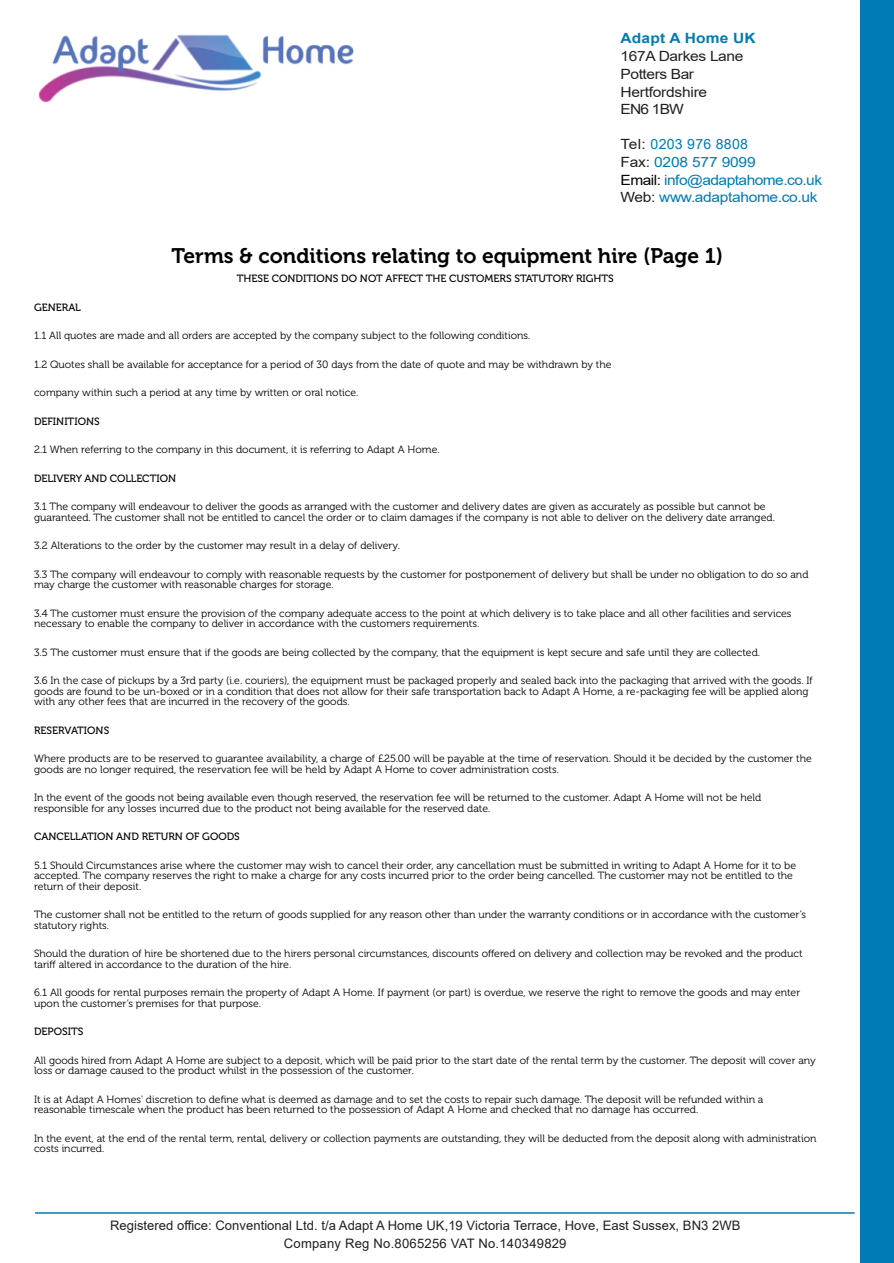
<style>
.page{position:relative;width:894px;height:1263px;background:#fff}
.page>*{position:absolute;margin:0;border:0;box-sizing:border-box;transform-origin:0 0}
.t1{font:21px "Museo 700";color:#000}
.t2{font:14.1px/17.9px "Arial";letter-spacing:-.02em;color:#007bb5}
.t3{font:14.1px/17.9px "Arial";letter-spacing:-.02em;color:#231f20;scale:1.1 1}
.t4{font:700 14.1px "Arial";letter-spacing:.01em;color:#007bb5;scale:1.1 1}
.t5{font:13.05px/18px "Arial";letter-spacing:.005em;color:#231f20;text-align:center}
.t6{font:10.5px/10.5px "Museo 300";color:#000}
.t7{font:10.5px "Museo 500";color:#000}
.s1{color:#231f20}
.s2{color:#070504}
</style>
<div class="page">
<div style="left:859px;top:0;width:34px;height:1263px;background:#007bb5"></div>
<hr style="left:35px;top:1212px;width:819px;height:2px;background:#007bb5">
<img style="left:38px;top:34px;width:316px;height:69px">
<h2 class="t4" style="left:620px;top:33px;width:124px">Adapt A Home UK</h2>
<h2 class="t3" style="left:620px;top:48px;width:113px">167A Darkes Lane<br>Potters Bar<br>Hertfordshire<br>EN6 1BW</h2>
<h2 class="t2" style="left:620px;top:136px;width:203px"><span class="s1">Tel:</span> 0203 976 8808<br><span class="s1">Fax:</span> 0208 577 9099<br><span class="s2">Email:</span> info@adaptahome.co.uk<br><span class="s1">Web:</span> www.adaptahome.co.uk</h2>
<h1 class="t1" style="left:171px;top:247px;width:553px">Terms &amp; conditions relating to equipment hire (Page 1)</h1>
<p class="t7" style="left:237px;top:274px;width:378px">THESE CONDITIONS DO NOT AFFECT THE CUSTOMERS STATUTORY RIGHTS</p>
<p class="t7" style="left:34px;top:303px;width:48px">GENERAL</p>
<p class="t6" style="left:34px;top:331px;width:497px">1.1 All quotes are made and all orders are accepted by the company subject to the following conditions.</p>
<p class="t6" style="left:34px;top:360px;width:578px">1.2 Quotes shall be available for acceptance for a period of 30 days from the date of quote and may be withdrawn by the</p>
<p class="t6" style="left:34px;top:388px;width:326px">company within such a period at any time by written or oral notice.</p>
<p class="t7" style="left:34px;top:417px;width:67px">DEFINITIONS</p>
<p class="t6" style="left:34px;top:445px;width:407px">2.1 When referring to the company in this document, it is referring to Adapt A Home.</p>
<p class="t7" style="left:34px;top:474px;width:143px">DELIVERY AND COLLECTION</p>
<p class="t6" style="left:34px;top:502px;width:742px">3.1 The company will endeavour to deliver the goods as arranged with the customer and delivery dates are given as accurately as possible but cannot be guaranteed. The customer shall not be entitled to cancel the order or to claim damages if the company is not able to deliver on the delivery date arranged.</p>
<p class="t6" style="left:34px;top:541px;width:367px">3.2 Alterations to the order by the customer may result in a delay of delivery.</p>
<p class="t6" style="left:34px;top:570px;width:775px">3.3 The company will endeavour to comply with reasonable requests by the customer for postponement of delivery but shall be under no obligation to do so and may charge the customer with reasonable charges for storage.</p>
<p class="t6" style="left:34px;top:609px;width:758px">3.4 The customer must ensure the provision of the company adequate access to the point at which delivery is to take place and all other facilities and services necessary to enable the company to deliver in accordance with the customers requirements.</p>
<p class="t6" style="left:34px;top:648px;width:727px">3.5 The customer must ensure that if the goods are being collected by the company, that the equipment is kept secure and safe until they are collected.</p>
<p class="t6" style="left:34px;top:676px;width:780px">3.6 In the case of pickups by a 3rd party (i.e. couriers), the equipment must be packaged properly and sealed back into the packaging that arrived with the goods. If goods are found to be un-boxed or in a condition that does not allow for their safe transportation back to Adapt A Home, a re-packaging fee will be applied along with any other fees that are incurred in the recovery of the goods.</p>
<p class="t7" style="left:34px;top:726px;width:77px">RESERVATIONS</p>
<p class="t6" style="left:34px;top:754px;width:779px">Where products are to be reserved to guarantee availability, a charge of £25.00 will be payable at the time of reservation. Should it be decided by the customer the goods are no longer required, the reservation fee will be held by Adapt A Home to cover administration costs.</p>
<p class="t6" style="left:34px;top:793px;width:728px">In the event of the goods not being available even though reserved, the reservation fee will be returned to the customer. Adapt A Home will not be held responsible for any losses incurred due to the product not being available for the reserved date.</p>
<p class="t7" style="left:34px;top:832px;width:207px">CANCELLATION AND RETURN OF GOODS</p>
<p class="t6" style="left:34px;top:861px;width:763px">5.1 Should Circumstances arise where the customer may wish to cancel their order, any cancellation must be submitted in writing to Adapt A Home for it to be accepted. The company reserves the right to make a charge for any costs incurred prior to the order being cancelled. The customer may not be entitled to the return of their deposit.</p>
<p class="t6" style="left:34px;top:910px;width:773px">The customer shall not be entitled to the return of goods supplied for any reason other than under the warranty conditions or in accordance with the customer’s statutory rights.</p>
<p class="t6" style="left:34px;top:949px;width:769px">Should the duration of hire be shortened due to the hirers personal circumstances, discounts offered on delivery and collection may be revoked and the product tariff altered in accordance to the duration of the hire.</p>
<p class="t6" style="left:34px;top:988px;width:767px">6.1 All goods for rental purposes remain the property of Adapt A Home. If payment (or part) is overdue, we reserve the right to remove the goods and may enter upon the customer’s premises for that purpose.</p>
<p class="t7" style="left:34px;top:1027px;width:51px">DEPOSITS</p>
<p class="t6" style="left:34px;top:1056px;width:783px">All goods hired from Adapt A Home are subject to a deposit, which will be paid prior to the start date of the rental term by the customer. The deposit will cover any loss or damage caused to the product whilst in the possession of the customer.</p>
<p class="t6" style="left:34px;top:1095px;width:730px">It is at Adapt A Homes' discretion to define what is deemed as damage and to set the costs to repair such damage. The deposit will be refunded within a reasonable timescale when the product has been returned to the possession of Adapt A Home and checked that no damage has occurred.</p>
<p class="t6" style="left:34px;top:1134px;width:783px">In the event, at the end of the rental term, rental, delivery or collection payments are outstanding, they will be deducted from the deposit along with administration costs incurred.</p>
<p class="t5" style="left:110px;top:1218px;width:631px">Registered office: Conventional Ltd. t/a Adapt A Home UK,19 Victoria Terrace, Hove, East Sussex, BN3 2WB<br>Company Reg No.8065256 VAT No.140349829</p>
</div>
